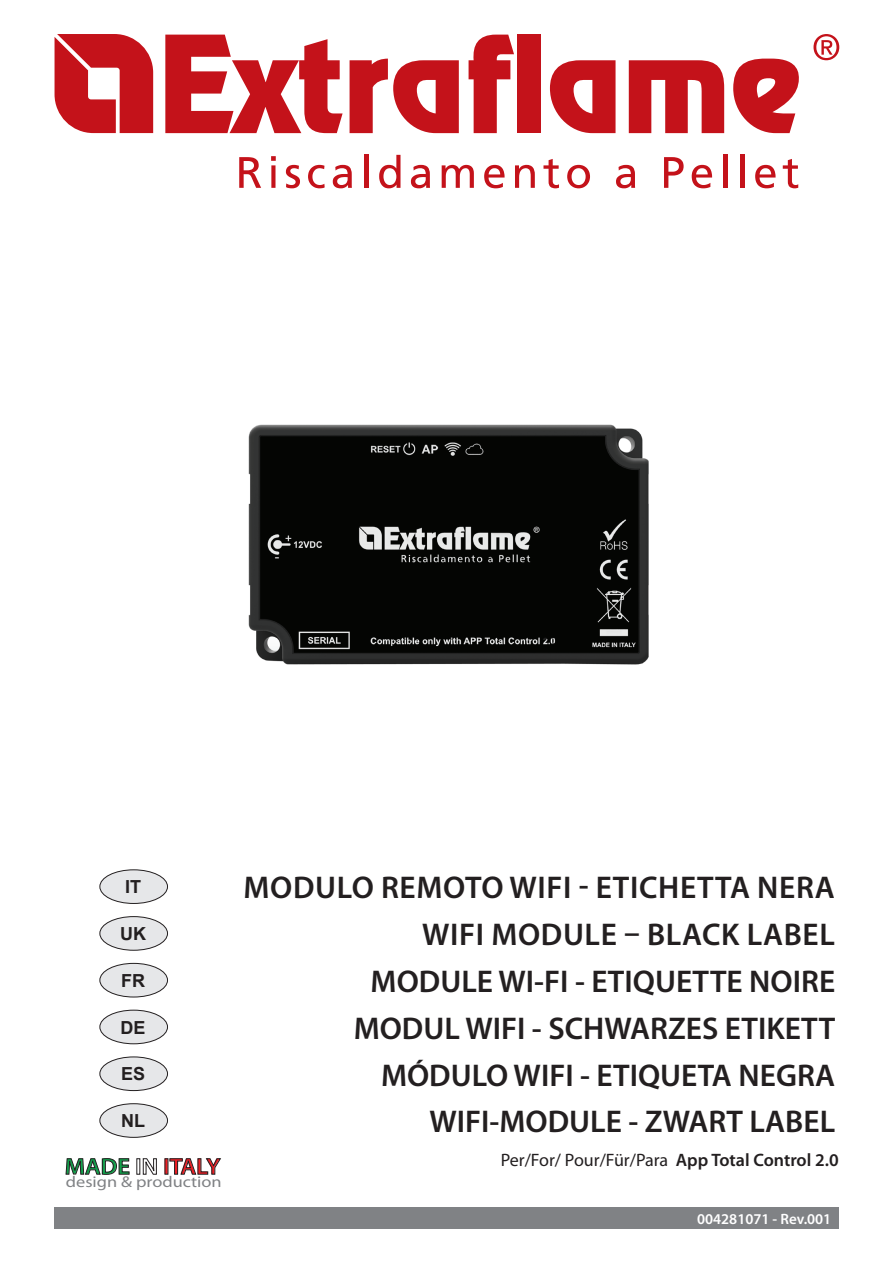
<style>
.page{position:relative;width:893px;height:1263px;background:#fff}
.page>*{position:absolute;margin:0;border:0;box-sizing:border-box;transform-origin:0 0}
.t1{font:600 31.5px "Myriad Pro";color:#231f20}
.t2{font:600 31.5px "Myriad Pro";letter-spacing:.02em;color:#231f20}
.t3{font:600 23.1px "Myriad Pro";color:#ee1d23;scale:1.06 1}
.t4{font:18px "Myriad Pro";color:#231f20}
.t5{font:700 18px "Arial";color:#231f20}
.t6{font:15.6px "Futura";color:#808285;scale:1.17 1}
.t7{font:600 15px "Myriad Pro";color:#fff}
.s1{color:#0fa14a}
.s2{color:#fff}
.s3{font-weight:600}
</style>
<div class="page">
<svg style="left:66px;top:1158px;width:63px;height:16px"></svg>
<svg style="left:143px;top:1158px;width:14px;height:16px"></svg>
<svg style="left:170px;top:1158px;width:51px;height:16px"></svg>
<svg style="left:813px;top:34px;width:26px;height:26px"></svg>
<svg style="left:239px;top:157px;width:22px;height:31px"></svg>
<svg style="left:271px;top:156px;width:5px;height:32px"></svg>
<svg style="left:286px;top:165px;width:14px;height:23px"></svg>
<svg style="left:308px;top:165px;width:17px;height:23px"></svg>
<svg style="left:333px;top:165px;width:19px;height:23px"></svg>
<hr style="left:364px;top:155px;width:4px;height:33px;background:#c4121a">
<svg style="left:379px;top:155px;width:21px;height:33px"></svg>
<svg style="left:411px;top:165px;width:19px;height:23px"></svg>
<svg style="left:442px;top:165px;width:32px;height:23px"></svg>
<svg style="left:484px;top:165px;width:21px;height:23px"></svg>
<svg style="left:515px;top:165px;width:20px;height:23px"></svg>
<svg style="left:543px;top:159px;width:16px;height:29px"></svg>
<svg style="left:567px;top:165px;width:23px;height:23px"></svg>
<svg style="left:616px;top:165px;width:19px;height:23px"></svg>
<svg style="left:664px;top:157px;width:20px;height:31px"></svg>
<svg style="left:692px;top:165px;width:20px;height:23px"></svg>
<hr style="left:723px;top:155px;width:4px;height:33px;background:#c4121a">
<hr style="left:740px;top:155px;width:4px;height:33px;background:#c4121a">
<svg style="left:755px;top:165px;width:21px;height:23px"></svg>
<svg style="left:783px;top:159px;width:15px;height:29px"></svg>
<svg style="left:55px;top:34px;width:98px;height:99px"></svg>
<svg style="left:165px;top:35px;width:178px;height:98px"></svg>
<svg style="left:350px;top:59px;width:109px;height:74px"></svg>
<svg style="left:469px;top:35px;width:45px;height:98px"></svg>
<div style="left:518px;top:35px;width:23px;height:98px;background:#c4121a"></div>
<svg style="left:550px;top:60px;width:65px;height:73px"></svg>
<svg style="left:629px;top:60px;width:95px;height:73px"></svg>
<svg style="left:733px;top:58px;width:66px;height:75px"></svg>
<div style="left:54px;top:1208px;width:785px;height:21px;background:#808285"></div>
<img style="left:248px;top:424px;width:401px;height:241px">
<div style="left:100px;top:870px;width:68px;height:33px;background:#e6e7e9;border-radius:50%"></div>
<div style="left:100px;top:870px;width:68px;height:34px;border:1px solid #231f20;border-radius:50%"></div>
<div style="left:100px;top:916px;width:68px;height:34px;background:#e6e7e9;border-radius:50%"></div>
<div style="left:100px;top:916px;width:68px;height:34px;border:1px solid #231f20;border-radius:50%"></div>
<div style="left:100px;top:963px;width:68px;height:34px;background:#e6e7e9;border-radius:50%"></div>
<div style="left:100px;top:963px;width:68px;height:34px;border:1px solid #231f20;border-radius:50%"></div>
<div style="left:100px;top:1010px;width:68px;height:34px;background:#e6e7e9;border-radius:50%"></div>
<div style="left:100px;top:1010px;width:68px;height:34px;border:1px solid #231f20;border-radius:50%"></div>
<div style="left:100px;top:1057px;width:68px;height:33px;background:#e6e7e9;border-radius:50%"></div>
<div style="left:100px;top:1057px;width:68px;height:34px;border:1px solid #231f20;border-radius:50%"></div>
<div style="left:100px;top:1104px;width:68px;height:33px;background:#e6e7e9;border-radius:50%"></div>
<div style="left:100px;top:1103px;width:68px;height:34px;border:1px solid #231f20;border-radius:50%"></div>
<p class="t5" style="left:125px;top:875px;width:18px">IT</p>
<p class="t2" style="left:244px;top:868px;width:593px">MODULO REMOTO WIFI - ETICHETTA NERA</p>
<p class="t5" style="left:120px;top:922px;width:27px">UK</p>
<p class="t2" style="left:422px;top:915px;width:414px">WIFI MODULE – BLACK LABEL</p>
<p class="t5" style="left:121px;top:968px;width:25px">FR</p>
<p class="t1" style="left:371px;top:961px;width:466px">MODULE WI-FI - ETIQUETTE NOIRE</p>
<p class="t5" style="left:121px;top:1015px;width:27px">DE</p>
<p class="t1" style="left:354px;top:1008px;width:483px">MODUL WIFI - SCHWARZES ETIKETT</p>
<p class="t5" style="left:121px;top:1062px;width:26px">ES</p>
<p class="t1" style="left:381px;top:1055px;width:456px">MÓDULO WIFI - ETIQUETA NEGRA</p>
<p class="t5" style="left:121px;top:1109px;width:25px">NL</p>
<p class="t1" style="left:430px;top:1102px;width:407px">WIFI-MODULE - ZWART LABEL</p>
<p class="t3" style="left:65px;top:1152px;width:148px"><span class="s1">MADE</span> <span class="s2">IN</span> ITALY</p>
<p class="t6" style="left:66px;top:1172px;width:135px">design &amp; production</p>
<p class="t4" style="left:501px;top:1149px;width:339px">Per/For/ Pour/Für/Para <span class="s3">App Total Control 2.0</span></p>
<p class="t7" style="left:697px;top:1209px;width:136px">004281071 - Rev.001</p>
</div>
